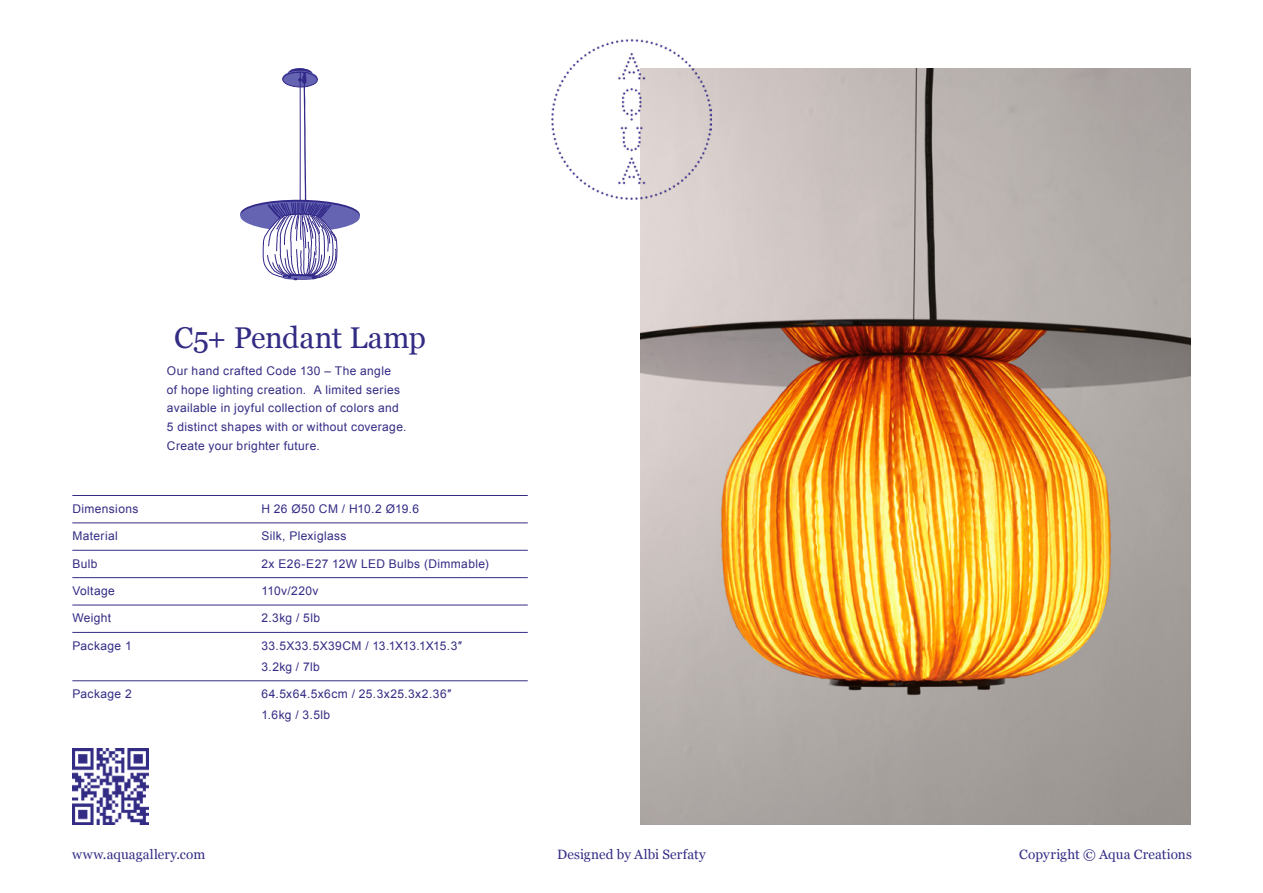
<style>
.page{position:relative;width:1263px;height:893px;background:#fff}
.page>*{position:absolute;margin:0;border:0;box-sizing:border-box;transform-origin:0 0}
.t1{font:30px "Georgia";letter-spacing:-.01em;color:#332c84}
.t2{font:13.5px "Georgia";letter-spacing:.01em;color:#332c84}
.t3{font:12px/18.8px "Arial";letter-spacing:.03em;color:#332c84}
</style>
<div class="page">
<img style="left:72px;top:748px;width:77px;height:77px">
<img style="left:640px;top:68px;width:551px;height:757px">
<hr style="left:72px;top:495px;width:456px;height:1px;background:#332c84">
<hr style="left:72px;top:522px;width:456px;height:1px;background:#332c84">
<hr style="left:72px;top:550px;width:456px;height:1px;background:#332c84">
<hr style="left:72px;top:577px;width:456px;height:1px;background:#332c84">
<hr style="left:72px;top:605px;width:456px;height:1px;background:#332c84">
<hr style="left:72px;top:632px;width:456px;height:1px;background:#332c84">
<hr style="left:72px;top:680px;width:456px;height:1px;background:#332c84">
<svg style="left:240px;top:69px;width:120px;height:211px"></svg>
<img style="left:552px;top:40px;width:159px;height:159px">
<h1 class="t1" style="left:174px;top:315px;width:253px">C5+ Pendant Lamp</h1>
<p class="t3" style="left:167px;top:361px;width:241px">Our hand crafted Code 130 – The angle<br>of hope lighting creation. A limited series available in joyful collection of colors and 5 distinct shapes with or without coverage.<br>Create your brighter future.</p>
<p class="t3" style="left:72px;top:499px;width:68px">Dimensions</p>
<p class="t3" style="left:261px;top:499px;width:159px">H 26 Ø50 CM / H10.2 Ø19.6</p>
<p class="t3" style="left:72px;top:527px;width:47px">Material</p>
<p class="t3" style="left:261px;top:527px;width:87px">Silk, Plexiglass</p>
<p class="t3" style="left:72px;top:554px;width:27px">Bulb</p>
<p class="t3" style="left:261px;top:554px;width:229px">2x E26-E27 12W LED Bulbs (Dimmable)</p>
<p class="t3" style="left:72px;top:582px;width:44px">Voltage</p>
<p class="t3" style="left:261px;top:582px;width:59px">110v/220v</p>
<p class="t3" style="left:72px;top:609px;width:40px">Weight</p>
<p class="t3" style="left:261px;top:609px;width:60px">2.3kg / 5lb</p>
<p class="t3" style="left:72px;top:636px;width:61px">Package 1</p>
<p class="t3" style="left:261px;top:635px;width:202px;line-height:21px">33.5X33.5X39CM / 13.1X13.1X15.3″<br>3.2kg / 7lb</p>
<p class="t3" style="left:72px;top:685px;width:61px">Package 2</p>
<p class="t3" style="left:261px;top:684px;width:192px;line-height:21px">64.5x64.5x6cm / 25.3x25.3x2.36″<br>1.6kg / 3.5lb</p>
<p class="t2" style="left:72px;top:844px;width:135px">www.aquagallery.com</p>
<p class="t2" style="left:557px;top:844px;width:150px">Designed by Albi Serfaty</p>
<p class="t2" style="left:1019px;top:844px;width:174px">Copyright © Aqua Creations</p>
</div>
